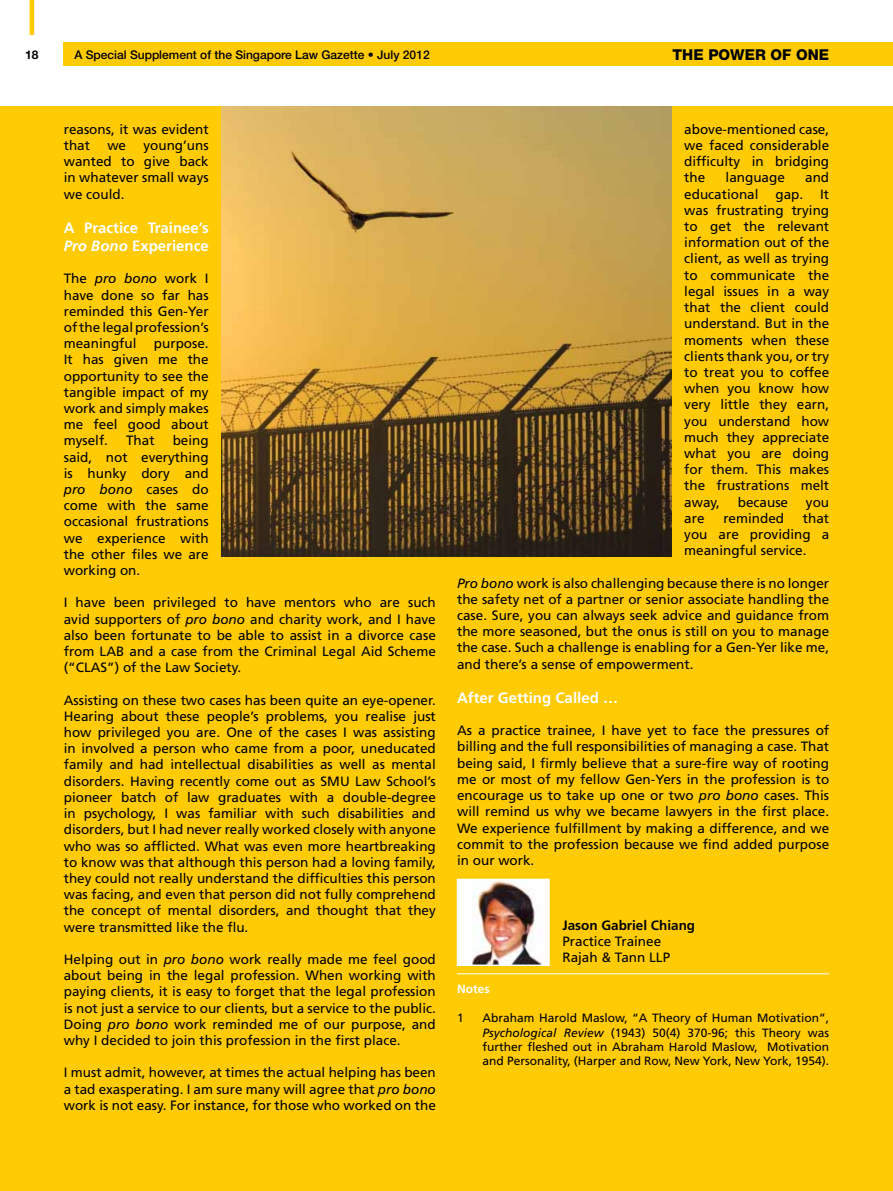
<style>
.page{position:relative;width:893px;height:1191px;background:#fff}
.page>*{position:absolute;margin:0;border:0;box-sizing:border-box;transform-origin:0 0}
.t1{font:700 15px/18px "Frutiger LT Std";color:#fff}
.t2{font:800 15px "Helvetica Neue LT Std";color:#000}
.t3{font:13.5px/16.2px "Frutiger LT Std";color:#000;text-align:justify}
.t4{font:700 13.5px "Frutiger LT Std";color:#000}
.t5{font:12px/14.4px "Frutiger LT Std";color:#000;text-align:justify}
.t6{font:500 12px "Helvetica Neue LT Std";color:#000}
.t7{font:700 12px "Frutiger LT Std";color:#fff}
.t8{font:700 12px "Helvetica Neue LT Std";color:#000}
.s1{font-style:italic}
</style>
<div class="page">
<div style="left:0;top:106px;width:893px;height:1085px;background:#ffcb05"></div>
<img style="left:221px;top:106px;width:450px;height:450px">
<hr style="left:457px;top:973px;width:372px;height:1px;background:#fff">
<img style="left:460px;top:881px;width:87px;height:82px">
<div style="left:457px;top:878px;width:93px;height:88px;border:2px solid #fff"></div>
<div style="left:64px;top:43px;width:829px;height:23px;background:#ffcb05"></div>
<hr style="left:30px;top:0;width:4px;height:35px;background:#ffcb05">
<p class="t8" style="left:25px;top:47px;width:15px">18</p>
<p class="t6" style="left:74px;top:47px;width:357px">A Special Supplement of the Singapore Law Gazette • July 2012</p>
<p class="t2" style="left:672px;top:45px;width:158px">THE POWER OF ONE</p>
<p class="t3" style="left:64px;top:121px;width:146px">reasons, it was evident that</p>
<p class="t3" style="left:64px;top:137px;width:146px;text-indent:80px">young’uns wanted to give back in whatever small ways we could.</p>
<p class="t1" style="left:64px;top:219px;width:146px">A Practice Trainee’s<br><span class="s1">Pro Bono</span> Experience</p>
<p class="t3" style="left:64px;top:270px;width:146px">The <span class="s1">pro bono</span> work I have done so far has reminded this Gen-Yer of the legal profession’s meaningful</p>
<p class="t3" style="left:107px;top:137px;width:20px">we</p>
<p class="t3" style="left:64px;top:335px;width:146px;text-indent:90px">purpose.<br>It has given me the opportunity to see the tangible impact of my work and simply makes me feel good about myself.</p>
<p class="t3" style="left:64px;top:432px;width:146px;text-indent:109px">being said, not everything is hunky dory and <span class="s1">pro bono</span> cases do come with the same occasional frustrations we experience with the other files we are working on.</p>
<p class="t3" style="left:64px;top:594px;width:374px">I have been privileged to have mentors who are such avid supporters of <span class="s1">pro bono</span> and charity work, and I have also been fortunate to be able to assist in a divorce case from LAB and a case from the Criminal Legal Aid Scheme (“CLAS”) of the Law Society.</p>
<p class="t3" style="left:64px;top:692px;width:374px">Assisting on these two cases has been quite an eye-opener.<br>Hearing about these people’s problems, you realise just how privileged you are. One of the cases I was assisting in involved a person who came from a poor, uneducated family and had intellectual disabilities as well as mental disorders. Having recently come out as SMU Law School’s pioneer batch of law graduates with a double-degree in psychology, I was familiar with such disabilities and disorders, but I had never really worked closely with anyone who was so afflicted. What was even more heartbreaking to know was that although this person had a loving family, they could not really understand the difficulties this person was facing, and even that person did not fully comprehend the concept of mental disorders, and thought that they were transmitted like the flu.</p>
<p class="t3" style="left:64px;top:951px;width:374px">Helping out in <span class="s1">pro bono</span> work really made me feel good about being in the legal profession. When working with paying clients, it is easy to forget that the legal profession is not just a service to our clients, but a service to the public.<br>Doing <span class="s1">pro bono</span> work reminded me of our purpose, and why I decided to join this profession in the first place.</p>
<p class="t3" style="left:64px;top:1064px;width:374px">I must admit, however, at times the actual helping has been a tad exasperating. I am sure many will agree that <span class="s1">pro bono </span>work is not easy. For instance, for those who worked on the</p>
<p class="t3" style="left:126px;top:432px;width:30px">That</p>
<p class="t3" style="left:684px;top:121px;width:146px">above-mentioned case, we faced considerable difficulty in bridging the</p>
<p class="t3" style="left:726px;top:170px;width:61px">language</p>
<p class="t3" style="left:805px;top:170px;width:26px">and</p>
<p class="t3" style="left:684px;top:186px;width:76px">educational</p>
<p class="t3" style="left:775px;top:186px;width:29px">gap.</p>
<p class="t3" style="left:684px;top:186px;width:146px;text-indent:136px">It was frustrating trying to get the relevant information out of the client, as well as trying to communicate the legal issues in a way that the client could understand. But in the moments when these clients thank you, or try to treat you to coffee when you know how very little they earn, you understand how much they appreciate what you are doing for them. This makes the frustrations melt away,</p>
<p class="t3" style="left:738px;top:494px;width:52px">because</p>
<p class="t3" style="left:806px;top:494px;width:25px">you</p>
<p class="t3" style="left:684px;top:510px;width:146px;text-indent:119px">that you are providing a meaningful service.</p>
<p class="t3" style="left:457px;top:575px;width:374px"><span class="s1">Pro bono</span> work is also challenging because there is no longer the safety net of a partner or senior associate handling the case. Sure, you can always seek advice and guidance from the more seasoned, but the onus is still on you to manage the case. Such a challenge is enabling for a Gen-Yer like me, and there’s a sense of empowerment.</p>
<p class="t1" style="left:457px;top:688px;width:162px">After Getting Called …</p>
<p class="t3" style="left:457px;top:722px;width:374px">As a practice trainee, I have yet to face the pressures of billing and the full responsibilities of managing a case. That being said, I firmly believe that a sure-fire way of rooting me or most of my fellow Gen-Yers in the profession is to encourage us to take up one or two <span class="s1">pro bono</span> cases. This will remind us why we became lawyers in the first place.<br>We experience fulfillment by making a difference, and we commit to the profession because we find added purpose in our work.</p>
<p class="t3" style="left:684px;top:510px;width:22px">are</p>
<p class="t3" style="left:723px;top:510px;width:62px">reminded</p>
<p class="t4" style="left:562px;top:917px;width:134px">Jason Gabriel Chiang</p>
<p class="t3" style="left:562px;top:933px;width:109px">Practice Trainee<br>Rajah &amp; Tann LLP</p>
<p class="t7" style="left:457px;top:982px;width:34px">Notes</p>
<p class="t5" style="left:457px;top:1010px;width:8px">1</p>
<p class="t5" style="left:483px;top:1010px;width:348px">Abraham Harold Maslow, “A Theory of Human Motivation”, <span class="s1">Psychological Review</span> (1943) 50(4) 370-96; this Theory was further fleshed out in Abraham Harold Maslow, Motivation and Personality, (Harper and Row, New York, New York, 1954).</p>
</div>
